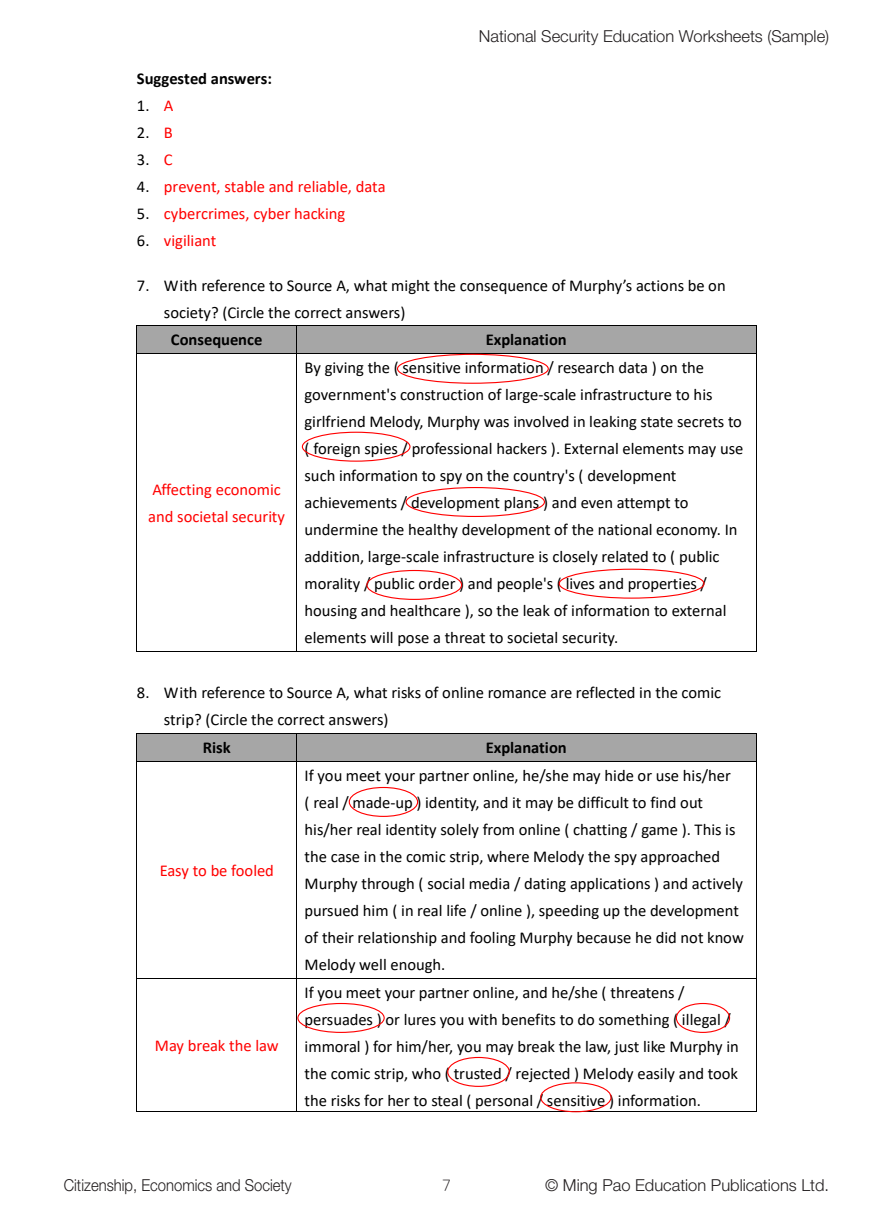
<style>
.page{position:relative;width:893px;height:1217px;background:#fff}
.page>*{position:absolute;margin:0;border:0;box-sizing:border-box;transform-origin:0 0}
.t1{font:16.5px/27px "Calibri";color:#000}
.t2{font:16.5px/27px "Calibri";color:#f00}
.t3{font:300 16.5px "Helvetica Neue LT Std";color:#231f20}
.t4{font:700 16.5px "Calibri";color:#000}
.t5{font:300 16.5px "Helvetica Neue LT Std";color:#231f20;scale:.9 1}
.t6{font:16.5px "DF Hei Lt HKP BF";color:#231f20}
.t7{font:15px "DF Hei Lt HKP BF";color:#231f20}
.s1{color:#f00}
.s2{color:#000}
</style>
<div class="page">
<div style="left:137px;top:326px;width:159px;height:27px;background:#a6a6a6"></div>
<div style="left:297px;top:326px;width:459px;height:27px;background:#a6a6a6"></div>
<hr style="left:137px;top:325px;width:159px;height:1px;background:#000">
<hr style="left:297px;top:325px;width:459px;height:1px;background:#000">
<hr style="left:137px;top:353px;width:159px;height:1px;background:#000">
<svg style="left:296px;top:325px;width:1px;height:29px"></svg>
<hr style="left:297px;top:353px;width:459px;height:1px;background:#000">
<svg style="left:756px;top:325px;width:1px;height:29px"></svg>
<hr style="left:137px;top:354px;width:1px;height:297px;background:#000">
<hr style="left:137px;top:651px;width:159px;height:1px;background:#000">
<hr style="left:296px;top:354px;width:1px;height:297px;background:#000">
<hr style="left:297px;top:651px;width:459px;height:1px;background:#000">
<hr style="left:756px;top:354px;width:1px;height:297px;background:#000">
<div style="left:137px;top:733px;width:159px;height:27px;background:#a6a6a6"></div>
<div style="left:297px;top:733px;width:459px;height:27px;background:#a6a6a6"></div>
<hr style="left:137px;top:733px;width:159px;height:1px;background:#000">
<hr style="left:297px;top:733px;width:459px;height:1px;background:#000">
<hr style="left:137px;top:760px;width:159px;height:1px;background:#000">
<svg style="left:296px;top:733px;width:1px;height:28px"></svg>
<hr style="left:297px;top:760px;width:459px;height:1px;background:#000">
<svg style="left:756px;top:733px;width:1px;height:28px"></svg>
<hr style="left:137px;top:761px;width:1px;height:216px;background:#000">
<hr style="left:296px;top:761px;width:1px;height:216px;background:#000">
<hr style="left:756px;top:761px;width:1px;height:216px;background:#000">
<hr style="left:137px;top:977px;width:159px;height:1px;background:#000">
<hr style="left:297px;top:977px;width:459px;height:1px;background:#000">
<hr style="left:137px;top:978px;width:1px;height:132px;background:#000">
<hr style="left:137px;top:1110px;width:159px;height:1px;background:#000">
<hr style="left:296px;top:978px;width:1px;height:132px;background:#000">
<hr style="left:297px;top:1110px;width:459px;height:1px;background:#000">
<hr style="left:756px;top:978px;width:1px;height:132px;background:#000">
<div style="left:397px;top:353px;width:152px;height:30px;border:1px solid #f00;border-radius:50%"></div>
<div style="left:302px;top:431px;width:108px;height:30px;border:1px solid #f00;border-radius:50%"></div>
<div style="left:406px;top:487px;width:139px;height:30px;border:1px solid #f00;border-radius:50%"></div>
<div style="left:366px;top:569px;width:96px;height:30px;border:1px solid #f00;border-radius:50%"></div>
<div style="left:559px;top:568px;width:145px;height:30px;border:1px solid #f00;border-radius:50%"></div>
<div style="left:349px;top:786px;width:69px;height:30px;border:1px solid #f00;border-radius:50%"></div>
<div style="left:297px;top:1002px;width:88px;height:30px;border:1px solid #f00;border-radius:50%"></div>
<div style="left:676px;top:1002px;width:54px;height:30px;border:1px solid #f00;border-radius:50%"></div>
<div style="left:447px;top:1056px;width:63px;height:30px;border:1px solid #f00;border-radius:50%"></div>
<div style="left:540px;top:1081px;width:72px;height:30px;border:1px solid #f00;border-radius:50%"></div>
<p class="t3" style="left:479px;top:26px;width:352px">National Security Education Worksheets (Sample)</p>
<p class="t4" style="left:137px;top:66px;width:137px">Suggested answers:</p>
<p class="t1" style="left:137px;top:91px;width:38px">1. <span class="s1">A</span></p>
<p class="t1" style="left:137px;top:118px;width:38px">2. <span class="s1">B</span></p>
<p class="t1" style="left:137px;top:145px;width:37px">3. <span class="s1">C</span></p>
<p class="t2" style="left:137px;top:172px;width:250px"><span class="s2">4.</span> prevent, stable and reliable, data</p>
<p class="t2" style="left:137px;top:199px;width:210px"><span class="s2">5.</span> cybercrimes, cyber hacking</p>
<p class="t2" style="left:137px;top:226px;width:81px"><span class="s2">6.</span> vigiliant</p>
<p class="t1" style="left:137px;top:271px;width:590px">7. With reference to Source A, what might the consequence of Murphy’s actions be on</p>
<p class="t1" style="left:164px;top:298px;width:243px">society? (Circle the correct answers)</p>
<p class="t4" style="left:171px;top:328px;width:93px">Consequence</p>
<p class="t4" style="left:486px;top:328px;width:83px">Explanation</p>
<p class="t2" style="left:148px;top:475px;width:138px">Affecting economic and societal security</p>
<p class="t1" style="left:304px;top:354px;width:440px">By giving the ( sensitive information / research data ) on the government's construction of large-scale infrastructure to his girlfriend Melody, Murphy was involved in leaking state secrets to ( foreign spies / professional hackers ). External elements may use such information to spy on the country's ( development achievements / development plans ) and even attempt to undermine the healthy development of the national economy. In addition, large-scale infrastructure is closely related to ( public morality / public order ) and people's ( lives and properties / housing and healthcare ), so the leak of information to external elements will pose a threat to societal security.</p>
<p class="t1" style="left:137px;top:678px;width:586px">8. With reference to Source A, what risks of online romance are reflected in the comic</p>
<p class="t1" style="left:164px;top:705px;width:226px">strip? (Circle the correct answers)</p>
<p class="t4" style="left:203px;top:735px;width:30px">Risk</p>
<p class="t4" style="left:486px;top:735px;width:83px">Explanation</p>
<p class="t2" style="left:160px;top:855px;width:115px">Easy to be fooled</p>
<p class="t2" style="left:155px;top:1030px;width:125px">May break the law</p>
<p class="t1" style="left:305px;top:761px;width:441px">If you meet your partner online, he/she may hide or use his/her<br>( real / made-up ) identity, and it may be difficult to find out his/her real identity solely from online ( chatting / game ). This is the case in the comic strip, where Melody the spy approached Murphy through ( social media / dating applications ) and actively pursued him ( in real life / online ), speeding up the development of their relationship and fooling Murphy because he did not know Melody well enough.</p>
<p class="t1" style="left:305px;top:978px;width:436px">If you meet your partner online, and he/she ( threatens / persuades ) or lures you with benefits to do something ( illegal / immoral ) for him/her, you may break the law, just like Murphy in the comic strip, who ( trusted / rejected ) Melody easily and took the risks for her to steal ( personal / sensitive ) information.</p>
<p class="t5" style="left:64px;top:1174px;width:255px">Citizenship, Economics and Society</p>
<p class="t7" style="left:416px;top:1176px;width:61px">第　　頁</p>
<p class="t6" style="left:442px;top:1176px;width:11px">7</p>
<p class="t3" style="left:545px;top:1174px;width:285px">© Ming Pao Education Publications Ltd.</p>
</div>
